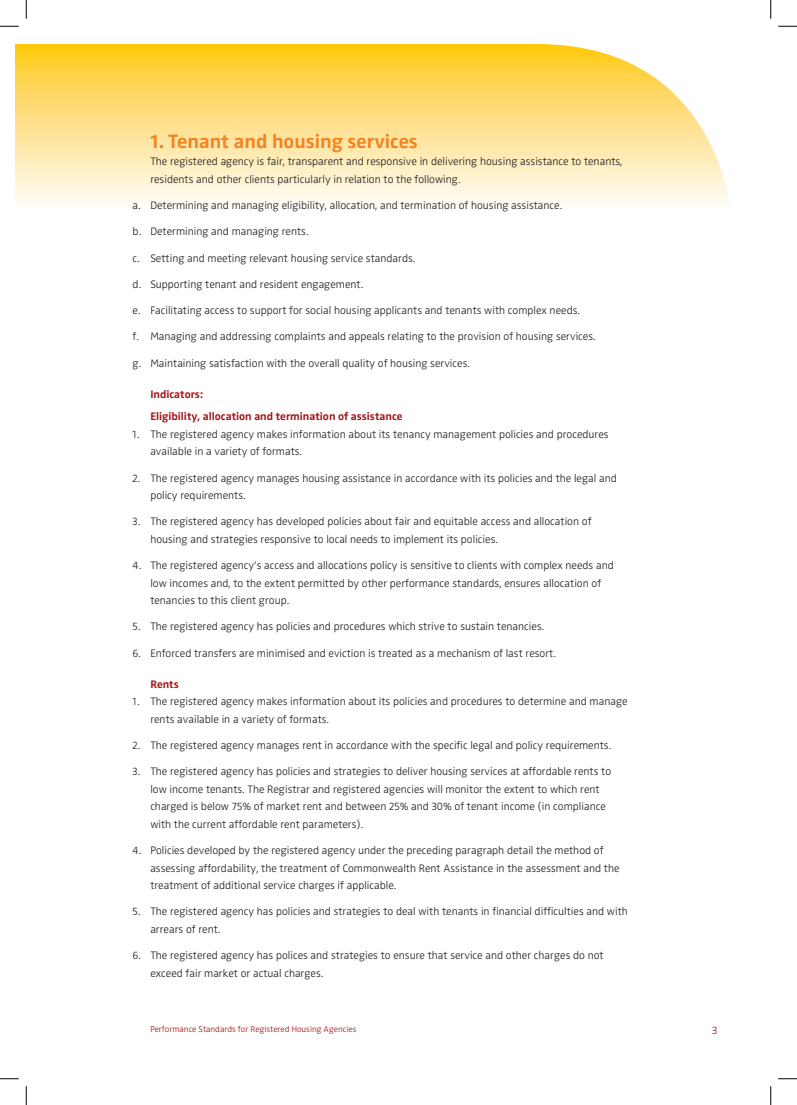
<style>
.page{position:relative;width:797px;height:1105px;background:#fff}
.page>*{position:absolute;margin:0;border:0;box-sizing:border-box;transform-origin:0 0}
.t1{font:20px "Zwo Bold LF";color:#f58220}
.t2{font:11.25px/17.5px "Zwo Light LF";color:#231f20}
.t3{font:11.25px/22.5px "Zwo Bold LF";color:#a21217}
.t4{font:11.25px "Zwo Light LF";color:#a21217}
.t5{font:300 8.75px "Zwo";color:#a21217}
</style>
<div class="page">
<svg style="left:16px;top:44px;width:714px;height:159px;background:#fee391"></svg>
<svg style="left:0;top:25px;width:19px;height:2px"></svg>
<svg style="left:778px;top:25px;width:19px;height:2px"></svg>
<svg style="left:0;top:1078px;width:19px;height:1px"></svg>
<svg style="left:778px;top:1078px;width:19px;height:1px"></svg>
<svg style="left:25px;top:0;width:2px;height:19px"></svg>
<svg style="left:25px;top:1086px;width:2px;height:19px"></svg>
<svg style="left:770px;top:0;width:1px;height:19px"></svg>
<svg style="left:770px;top:1086px;width:1px;height:19px"></svg>
<h1 class="t1" style="left:150px;top:129px;width:269px">1. Tenant and housing services</h1>
<p class="t2" style="left:150px;top:153px;width:473px">The registered agency is fair, transparent and responsive in delivering housing assistance to tenants, residents and other clients particularly in relation to the following.</p>
<p class="t2" style="left:133px;top:196px;width:431px">a. Determining and managing eligibility, allocation, and termination of housing assistance.</p>
<p class="t2" style="left:133px;top:223px;width:177px">b. Determining and managing rents.</p>
<p class="t2" style="left:133px;top:249px;width:284px">c. Setting and meeting relevant housing service standards.</p>
<p class="t2" style="left:133px;top:275px;width:232px">d. Supporting tenant and resident engagement.</p>
<p class="t2" style="left:133px;top:301px;width:449px">e. Facilitating access to support for social housing applicants and tenants with complex needs.</p>
<p class="t2" style="left:133px;top:328px;width:464px">f. Managing and addressing complaints and appeals relating to the provision of housing services.</p>
<p class="t2" style="left:133px;top:354px;width:339px">g. Maintaining satisfaction with the overall quality of housing services.</p>
<p class="t3" style="left:150px;top:383px;width:254px">Indicators:<br>Eligibility, allocation and termination of assistance</p>
<p class="t2" style="left:150px;top:425px;width:460px;text-indent:-18px">1. The registered agency makes information about its tenancy management policies and procedures available in a variety of formats.</p>
<p class="t2" style="left:150px;top:469px;width:468px;text-indent:-18px">2. The registered agency manages housing assistance in accordance with its policies and the legal and policy requirements.</p>
<p class="t2" style="left:150px;top:513px;width:443px;text-indent:-18px">3. The registered agency has developed policies about fair and equitable access and allocation of housing and strategies responsive to local needs to implement its policies.</p>
<p class="t2" style="left:150px;top:556px;width:465px;text-indent:-18px">4. The registered agency’s access and allocations policy is sensitive to clients with complex needs and low incomes and, to the extent permitted by other performance standards, ensures allocation of tenancies to this client group.</p>
<p class="t2" style="left:133px;top:618px;width:413px">5. The registered agency has policies and procedures which strive to sustain tenancies.</p>
<p class="t2" style="left:133px;top:644px;width:425px">6. Enforced transfers are minimised and eviction is treated as a mechanism of last resort.</p>
<p class="t3" style="left:150px;top:673px;width:30px">Rents</p>
<p class="t2" style="left:150px;top:693px;width:479px;text-indent:-18px">1. The registered agency makes information about its policies and procedures to determine and manage rents available in a variety of formats.</p>
<p class="t2" style="left:133px;top:736px;width:480px">2. The registered agency manages rent in accordance with the specific legal and policy requirements.</p>
<p class="t2" style="left:150px;top:763px;width:462px;text-indent:-18px">3. The registered agency has policies and strategies to deliver housing services at affordable rents to low income tenants. The Registrar and registered agencies will monitor the extent to which rent charged is below 75% of market rent and between 25% and 30% of tenant income (in compliance with the current affordable rent parameters).</p>
<p class="t2" style="left:150px;top:841px;width:470px;text-indent:-18px">4. Policies developed by the registered agency under the preceding paragraph detail the method of assessing affordability, the treatment of Commonwealth Rent Assistance in the assessment and the treatment of additional service charges if applicable.</p>
<p class="t2" style="left:150px;top:903px;width:479px;text-indent:-18px">5. The registered agency has policies and strategies to deal with tenants in financial difficulties and with arrears of rent.</p>
<p class="t2" style="left:150px;top:946px;width:455px;text-indent:-18px">6. The registered agency has polices and strategies to ensure that service and other charges do not exceed fair market or actual charges.</p>
<p class="t5" style="left:150px;top:1024px;width:208px">Performance Standards for Registered Housing Agencies</p>
<p class="t4" style="left:712px;top:1024px;width:7px">3</p>
</div>
